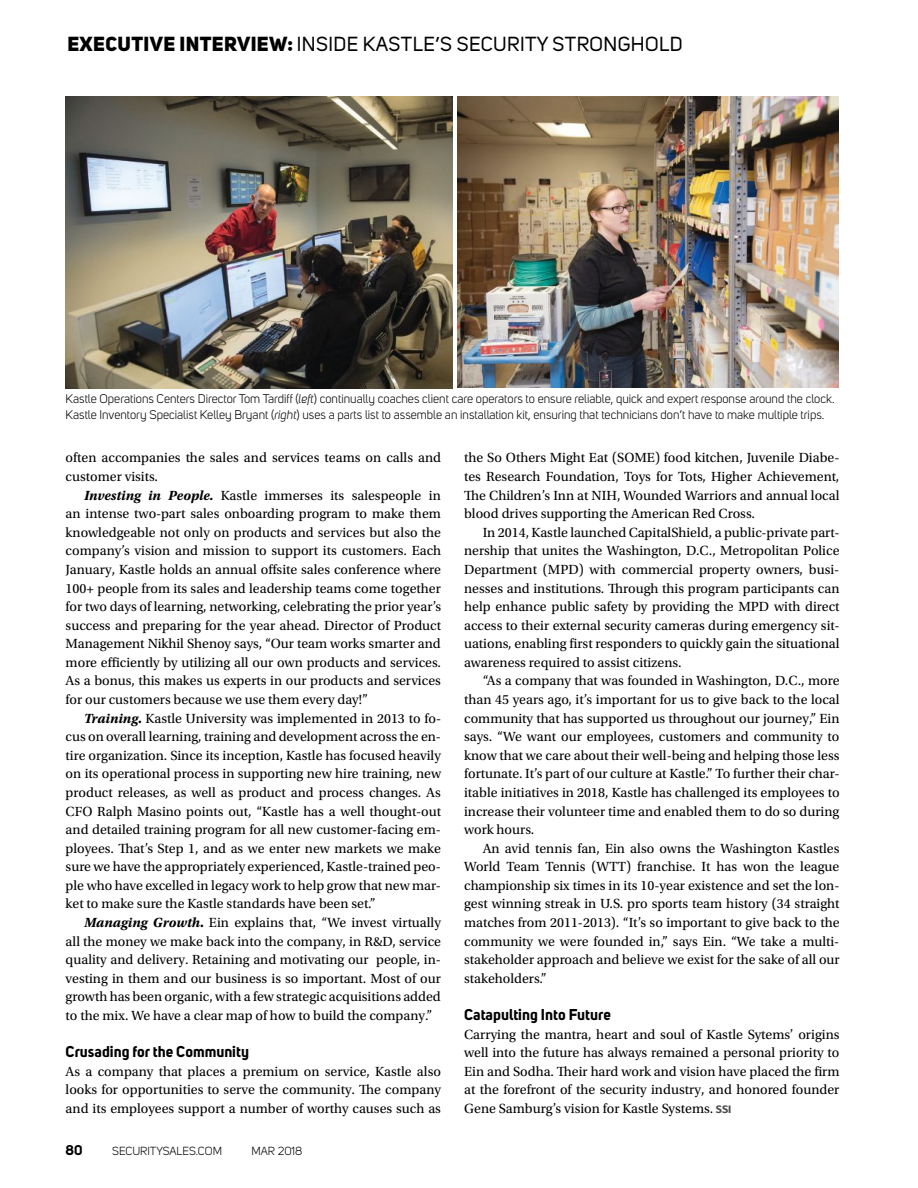
<style>
.page{position:relative;width:918px;height:1188px;background:#fff}
.page>*{position:absolute;margin:0;border:0;box-sizing:border-box;transform-origin:0 0}
.t1{font:20.1px "Uni Sans";letter-spacing:.02em;color:#000}
.t2{font:700 15.45px "Uni Sans";color:#000}
.t3{font:13.95px/18.6px "Utopia Std";color:#000;text-align:justify}
.t4{font:700 13.95px "Uni Sans";color:#000}
.t5{font:12.45px/16.2px "Uni Sans";color:#000}
.t6{font:11.55px "Uni Sans";color:#000}
.s1{font-weight:800}
.s2{font-style:italic}
.s3{font-weight:700;font-style:italic}
.s4{font-weight:700}
.s5{font-family:"Fira Sans OT";font-weight:700;font-size:10.8px;color:#4d4d4d}
</style>
<div class="page">
<img style="left:458px;top:97px;width:380px;height:291px">
<img style="left:66px;top:97px;width:387px;height:291px">
<p class="t1" style="left:67px;top:32px;width:617px"><span class="s1">EXECUTIVE INTERVIEW:</span> INSIDE KASTLE’S SECURITY STRONGHOLD</p>
<p class="t5" style="left:66px;top:390px;width:771px">Kastle Operations Centers Director Tom Tardiff (<span class="s2">left</span>) continually coaches client care operators to ensure reliable, quick and expert response around the clock.<br>Kastle Inventory Specialist Kelley Bryant (<span class="s2">right</span>) uses a parts list to assemble an installation kit, ensuring that technicians don’t have to make multiple trips.</p>
<p class="t3" style="left:66px;top:449px;width:377px">often accompanies the sales and services teams on calls and</p>
<p class="t3" style="left:66px;top:467px;width:94px">customer visits.</p>
<p class="t3" style="left:84px;top:486px;width:358px"><span class="s3">Investing in People.</span> Kastle immerses its salespeople in</p>
<p class="t3" style="left:66px;top:505px;width:377px">an intense two-part sales onboarding program to make them</p>
<p class="t3" style="left:66px;top:523px;width:377px">knowledgeable not only on products and services but also the</p>
<p class="t3" style="left:66px;top:542px;width:377px">company’s vision and mission to support its customers. Each</p>
<p class="t3" style="left:66px;top:560px;width:377px">January, Kastle holds an annual offsite sales conference where</p>
<p class="t3" style="left:66px;top:579px;width:377px">100+ people from its sales and leadership teams come together</p>
<p class="t3" style="left:66px;top:598px;width:377px">for two days of learning, networking, celebrating the prior year’s</p>
<p class="t3" style="left:66px;top:616px;width:377px">success and preparing for the year ahead. Director of Product</p>
<p class="t3" style="left:66px;top:635px;width:377px">Management Nikhil Shenoy says, “Our team works smarter and</p>
<p class="t3" style="left:66px;top:653px;width:377px">more efficiently by utilizing all our own products and services.</p>
<p class="t3" style="left:66px;top:672px;width:377px">As a bonus, this makes us experts in our products and services</p>
<p class="t3" style="left:66px;top:690px;width:304px">for our customers because we use them every day!”</p>
<p class="t3" style="left:84px;top:709px;width:358px"><span class="s3">Training</span><span class="s4">.</span> Kastle University was implemented in 2013 to fo-</p>
<p class="t3" style="left:66px;top:728px;width:377px">cus on overall learning, training and development across the en-</p>
<p class="t3" style="left:66px;top:746px;width:377px">tire organization. Since its inception, Kastle has focused heavily</p>
<p class="t3" style="left:66px;top:765px;width:377px">on its operational process in supporting new hire training, new</p>
<p class="t3" style="left:66px;top:783px;width:377px">product releases, as well as product and process changes. As</p>
<p class="t3" style="left:66px;top:802px;width:377px">CFO Ralph Masino points out, “Kastle has a well thought-out</p>
<p class="t3" style="left:66px;top:821px;width:377px">and detailed training program for all new customer-facing em-</p>
<p class="t3" style="left:66px;top:839px;width:377px">ployees. That’s Step 1, and as we enter new markets we make</p>
<p class="t3" style="left:66px;top:858px;width:377px">sure we have the appropriately experienced, Kastle-trained peo-</p>
<p class="t3" style="left:66px;top:876px;width:377px">ple who have excelled in legacy work to help grow that new mar-</p>
<p class="t3" style="left:66px;top:895px;width:311px">ket to make sure the Kastle standards have been set.”</p>
<p class="t3" style="left:84px;top:913px;width:358px"><span class="s3">Managing Growth</span><span class="s4">.</span> Ein explains that, “We invest virtually</p>
<p class="t3" style="left:66px;top:932px;width:377px">all the money we make back into the company, in R&amp;D, service</p>
<p class="t3" style="left:66px;top:951px;width:377px">quality and delivery. Retaining and motivating our people, in-</p>
<p class="t3" style="left:66px;top:969px;width:377px">vesting in them and our business is so important. Most of our</p>
<p class="t3" style="left:66px;top:988px;width:377px">growth has been organic, with a few strategic acquisitions added</p>
<p class="t3" style="left:66px;top:1006px;width:368px">to the mix. We have a clear map of how to build the company.”</p>
<p class="t2" style="left:66px;top:1042px;width:185px">Crusading for the Community</p>
<p class="t3" style="left:66px;top:1062px;width:377px">As a company that places a premium on service, Kastle also looks for opportunities to serve the community. The company and its employees support a number of worthy causes such as</p>
<p class="t4" style="left:66px;top:1141px;width:19px">80</p>
<p class="t6" style="left:112px;top:1144px;width:111px">SECURITYSALES.COM</p>
<p class="t6" style="left:252px;top:1144px;width:52px">MAR 2018</p>
<p class="t3" style="left:464px;top:449px;width:377px">the So Others Might Eat (SOME) food kitchen, Juvenile Diabe-</p>
<p class="t3" style="left:464px;top:467px;width:377px">tes Research Foundation, Toys for Tots, Higher Achievement,</p>
<p class="t3" style="left:464px;top:486px;width:377px">The Children’s Inn at NIH, Wounded Warriors and annual local</p>
<p class="t3" style="left:464px;top:505px;width:292px">blood drives supporting the American Red Cross.</p>
<p class="t3" style="left:483px;top:523px;width:358px">In 2014, Kastle launched CapitalShield, a public-private part-</p>
<p class="t3" style="left:464px;top:542px;width:377px">nership that unites the Washington, D.C., Metropolitan Police</p>
<p class="t3" style="left:464px;top:560px;width:377px">Department (MPD) with commercial property owners, busi-</p>
<p class="t3" style="left:464px;top:579px;width:377px">nesses and institutions. Through this program participants can</p>
<p class="t3" style="left:464px;top:598px;width:377px">help enhance public safety by providing the MPD with direct</p>
<p class="t3" style="left:464px;top:616px;width:377px">access to their external security cameras during emergency sit-</p>
<p class="t3" style="left:464px;top:635px;width:377px">uations, enabling first responders to quickly gain the situational</p>
<p class="t3" style="left:464px;top:653px;width:219px">awareness required to assist citizens.</p>
<p class="t3" style="left:483px;top:672px;width:358px">“As a company that was founded in Washington, D.C., more</p>
<p class="t3" style="left:464px;top:690px;width:377px">than 45 years ago, it’s important for us to give back to the local</p>
<p class="t3" style="left:464px;top:709px;width:377px">community that has supported us throughout our journey,” Ein</p>
<p class="t3" style="left:464px;top:728px;width:377px">says. “We want our employees, customers and community to</p>
<p class="t3" style="left:464px;top:746px;width:377px">know that we care about their well-being and helping those less</p>
<p class="t3" style="left:464px;top:765px;width:377px">fortunate. It’s part of our culture at Kastle.” To further their char-</p>
<p class="t3" style="left:464px;top:783px;width:377px">itable initiatives in 2018, Kastle has challenged its employees to</p>
<p class="t3" style="left:464px;top:802px;width:377px">increase their volunteer time and enabled them to do so during</p>
<p class="t3" style="left:464px;top:821px;width:72px">work hours.</p>
<p class="t3" style="left:483px;top:839px;width:358px">An avid tennis fan, Ein also owns the Washington Kastles</p>
<p class="t3" style="left:464px;top:858px;width:377px">World Team Tennis (WTT) franchise. It has won the league</p>
<p class="t3" style="left:464px;top:876px;width:377px">championship six times in its 10-year existence and set the lon-</p>
<p class="t3" style="left:464px;top:895px;width:377px">gest winning streak in U.S. pro sports team history (34 straight</p>
<p class="t3" style="left:464px;top:913px;width:377px">matches from 2011-2013). “It’s so important to give back to the</p>
<p class="t3" style="left:464px;top:932px;width:377px">community we were founded in,” says Ein. “We take a multi-</p>
<p class="t3" style="left:464px;top:951px;width:377px">stakeholder approach and believe we exist for the sake of all our</p>
<p class="t3" style="left:464px;top:969px;width:84px">stakeholders.”</p>
<p class="t2" style="left:464px;top:1005px;width:148px">Catapulting Into Future</p>
<p class="t3" style="left:464px;top:1025px;width:377px">Carrying the mantra, heart and soul of Kastle Sytems’ origins well into the future has always remained a personal priority to Ein and Sodha. Their hard work and vision have placed the firm at the forefront of the security industry, and honored founder Gene Samburg’s vision for Kastle Systems. <span class="s5">SSI</span></p>
</div>
